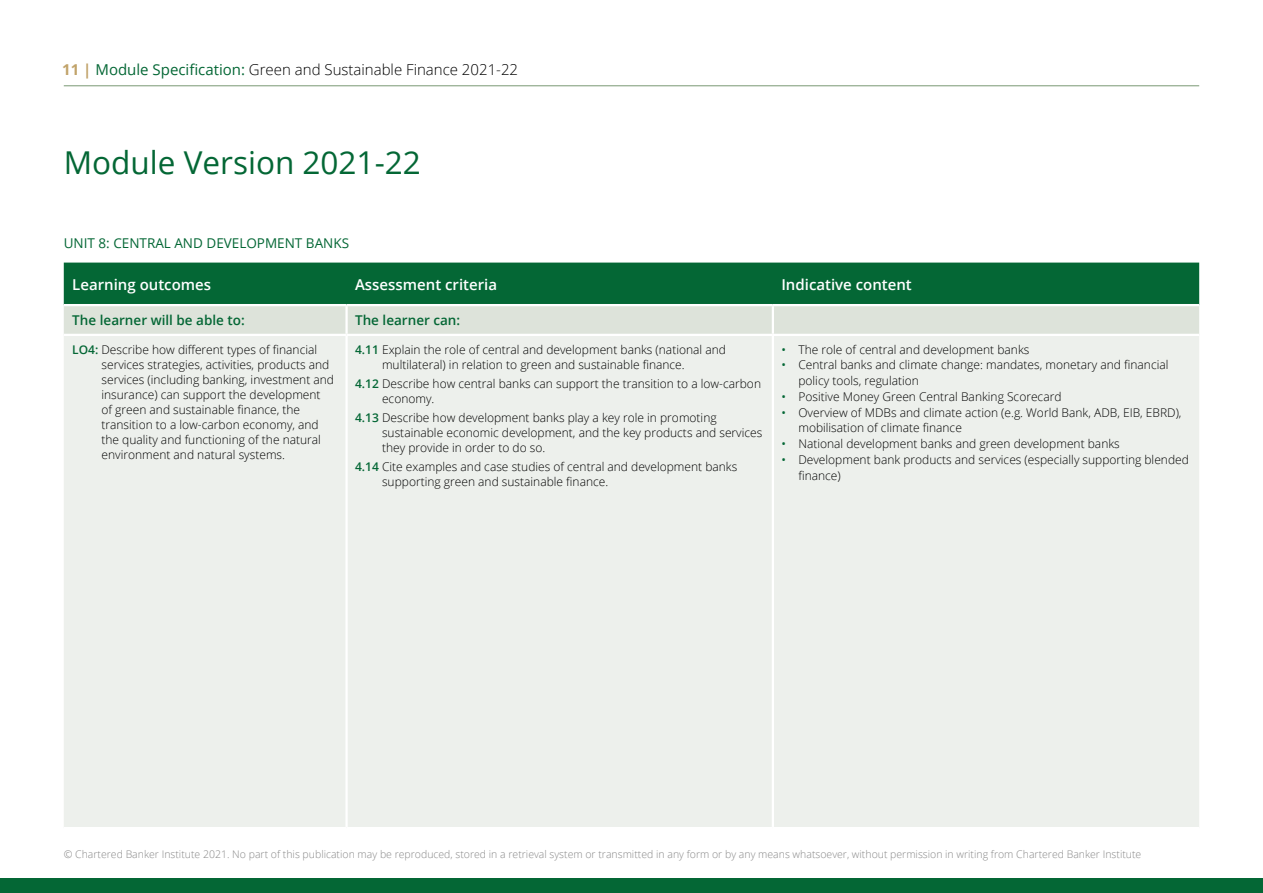
<style>
.page{position:relative;width:1263px;height:893px;background:#fff}
.page>*{position:absolute;margin:0;border:0;box-sizing:border-box;transform-origin:0 0}
.t1{font:31.5px "Open Sans";color:#046735}
.t2{font:300 15px "Open Sans";color:#000}
.t3{font:600 15px "Open Sans";color:#fff}
.t4{font:600 13.5px "Open Sans";color:#046735}
.t5{font:13.5px "Open Sans";color:#046735}
.t6{font:300 12px/15px "Open Sans";color:#000}
.t7{font:300 10.5px "Open Sans";color:#878787}
.s1{font-weight:700;color:#c1a36a}
.s2{font-weight:400;color:#046735}
.s3{font-weight:600;color:#046735}
</style>
<div class="page">
<hr style="left:64px;top:85px;width:1135px;height:1px;background:#799874">
<div style="left:0;top:878px;width:1263px;height:15px;background:#046735"></div>
<div style="left:64px;top:263px;width:1135px;height:41px;background:#046735"></div>
<div style="left:64px;top:306px;width:1135px;height:28px;background:#dde3da"></div>
<div style="left:64px;top:336px;width:1135px;height:491px;background:#edf0ec"></div>
<hr style="left:345px;top:336px;width:3px;height:491px;background:#fff">
<hr style="left:772px;top:336px;width:2px;height:491px;background:#fff">
<hr style="left:345px;top:306px;width:3px;height:28px;background:#fff">
<hr style="left:772px;top:306px;width:2px;height:28px;background:#fff">
<p class="t2" style="left:62px;top:60px;width:457px"><span class="s1">11 |</span> <span class="s2">Module Specification:</span> Green and Sustainable Finance 2021-22</p>
<h1 class="t1" style="left:64px;top:141px;width:359px">Module Version 2021-22</h1>
<p class="t5" style="left:64px;top:234px;width:287px">UNIT 8: CENTRAL AND DEVELOPMENT BANKS</p>
<p class="t3" style="left:72px;top:274px;width:140px">Learning outcomes</p>
<p class="t3" style="left:355px;top:274px;width:144px">Assessment criteria</p>
<p class="t3" style="left:781px;top:274px;width:132px">Indicative content</p>
<p class="t4" style="left:72px;top:311px;width:174px">The learner will be able to:</p>
<p class="t4" style="left:355px;top:311px;width:107px">The learner can:</p>
<p class="t6" style="left:102px;top:341px;width:234px;text-indent:-29px"><span class="s3">LO4:</span> Describe how different types of financial services strategies, activities, products and services (including banking, investment and insurance) can support the development of green and sustainable finance, the transition to a low-carbon economy, and the quality and functioning of the natural environment and natural systems.</p>
<p class="t6" style="left:382px;top:341px;width:345px;text-indent:-27px"><span class="s3">4.11</span> Explain the role of central and development banks (national and multilateral) in relation to green and sustainable finance.</p>
<p class="t6" style="left:781px;top:341px;width:249px"><span class="s2">•</span> The role of central and development banks</p>
<p class="t6" style="left:798px;top:357px;width:372px;line-height:15.8px;text-indent:-17px"><span class="s2">•</span> Central banks and climate change: mandates, monetary and financial policy tools, regulation</p>
<p class="t6" style="left:781px;top:389px;width:282px"><span class="s2">•</span> Positive Money Green Central Banking Scorecard</p>
<p class="t6" style="left:798px;top:404px;width:385px;line-height:15.8px;text-indent:-17px"><span class="s2">•</span> Overview of MDBs and climate action (e.g. World Bank, ADB, EIB, EBRD), mobilisation of climate finance</p>
<p class="t6" style="left:781px;top:436px;width:340px"><span class="s2">•</span> National development banks and green development banks</p>
<p class="t6" style="left:798px;top:451px;width:392px;line-height:15.8px;text-indent:-17px"><span class="s2">•</span> Development bank products and services (especially supporting blended finance)</p>
<p class="t6" style="left:382px;top:376px;width:381px;text-indent:-27px"><span class="s3">4.12</span> Describe how central banks can support the transition to a low-carbon economy.</p>
<p class="t6" style="left:382px;top:410px;width:382px;text-indent:-27px"><span class="s3">4.13</span> Describe how development banks play a key role in promoting sustainable economic development, and the key products and services they provide in order to do so.</p>
<p class="t6" style="left:382px;top:459px;width:357px;text-indent:-27px"><span class="s3">4.14</span> Cite examples and case studies of central and development banks supporting green and sustainable finance.</p>
<p class="t7" style="left:64px;top:847px;width:1079px">© Chartered Banker Institute 2021. No part of this publication may be reproduced, stored in a retrieval system or transmitted in any form or by any means whatsoever, without permission in writing from Chartered Banker Institute</p>
</div>
